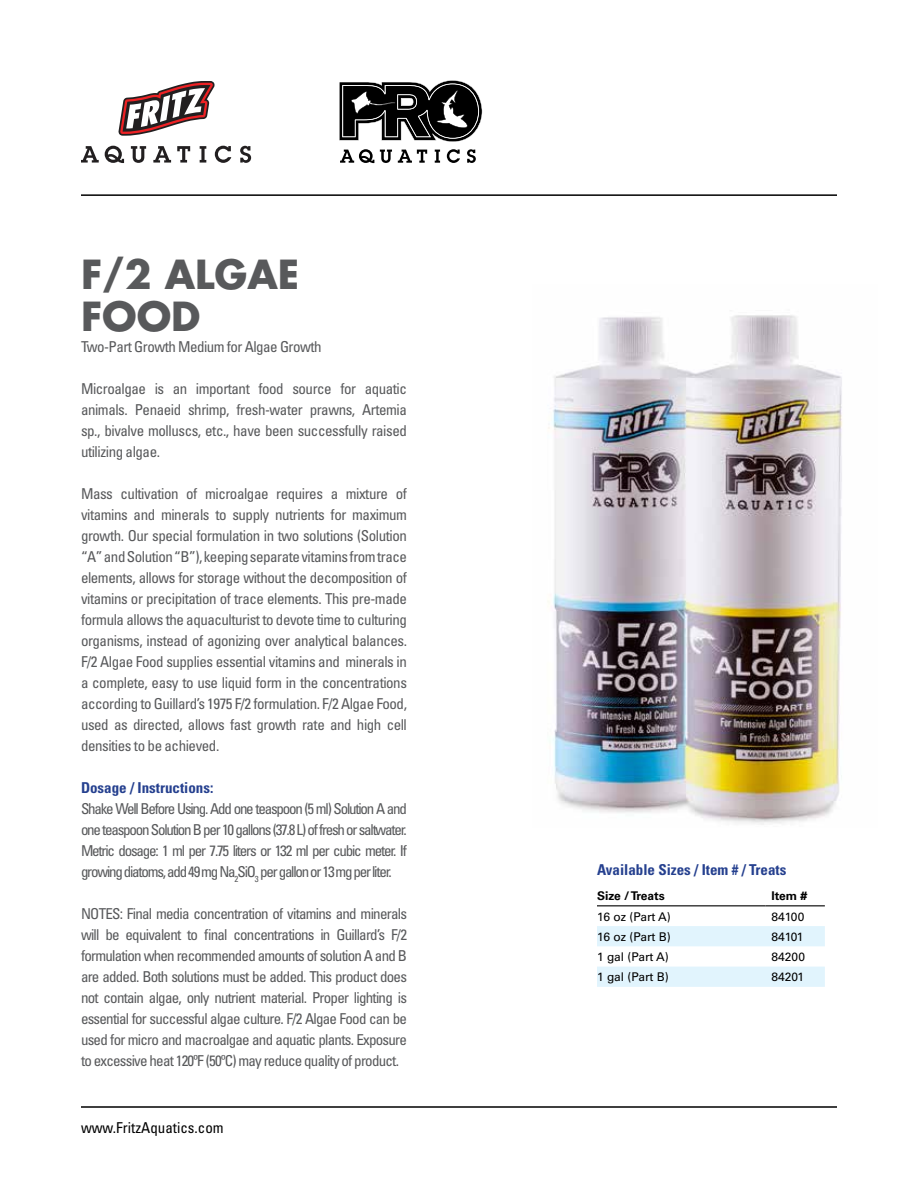
<style>
.page{position:relative;width:918px;height:1188px;background:#fff}
.page>*{position:absolute;margin:0;border:0;box-sizing:border-box;transform-origin:0 0}
.t1{font:700 39px/42px "Futura";color:#58595b}
.t2{font:condensed 15px/21px "Univers";letter-spacing:-.035em;color:#58595b;text-align:justify}
.t3{font:700 condensed 15px "Univers";color:#25408f}
.t4{font:condensed 15px "Univers";color:#000}
.t5{font:12px "Univers";color:#000}
.t6{font:700 12px "Univers";color:#000}
</style>
<div class="page">
<hr style="left:81px;top:1106px;width:756px;height:2px;background:#000">
<hr style="left:81px;top:194px;width:756px;height:2px;background:#000">
<svg style="left:118px;top:81px;width:97px;height:55px"></svg>
<svg style="left:81px;top:146px;width:18px;height:17px"></svg>
<svg style="left:105px;top:146px;width:19px;height:17px"></svg>
<svg style="left:131px;top:146px;width:15px;height:17px"></svg>
<svg style="left:153px;top:146px;width:18px;height:17px"></svg>
<svg style="left:177px;top:146px;width:13px;height:17px"></svg>
<svg style="left:200px;top:146px;width:6px;height:17px"></svg>
<svg style="left:215px;top:146px;width:16px;height:17px"></svg>
<svg style="left:240px;top:146px;width:11px;height:17px"></svg>
<img style="left:548px;top:315px;width:294px;height:510px">
<svg style="left:339px;top:80px;width:143px;height:62px"></svg>
<svg style="left:340px;top:149px;width:34px;height:14px"></svg>
<svg style="left:380px;top:150px;width:12px;height:13px"></svg>
<svg style="left:398px;top:150px;width:29px;height:13px"></svg>
<svg style="left:435px;top:150px;width:5px;height:13px"></svg>
<svg style="left:447px;top:149px;width:13px;height:14px"></svg>
<svg style="left:467px;top:149px;width:9px;height:14px"></svg>
<svg style="left:597px;top:926px;width:228px;height:61px"></svg>
<hr style="left:597px;top:905px;width:168px;height:1px;background:#000">
<hr style="left:765px;top:905px;width:60px;height:1px;background:#000">
<h1 class="t1" style="left:81px;top:253px;width:220px">F/2 ALGAE<br>FOOD</h1>
<p class="t2" style="left:81px;top:336px;width:242px">Two-Part Growth Medium for Algae Growth</p>
<p class="t2" style="left:81px;top:378px;width:328px">Microalgae is an important food source for aquatic animals. Penaeid shrimp, fresh-water prawns, Artemia sp., bivalve molluscs, etc., have been successfully raised utilizing algae.</p>
<p class="t2" style="left:81px;top:483px;width:328px">Mass cultivation of microalgae requires a mixture of vitamins and minerals to supply nutrients for maximum growth. Our special formulation in two solutions (Solution “A” and Solution “B”), keeping separate vitamins from trace elements, allows for storage without the decomposition of vitamins or precipitation of trace elements. This pre-made formula allows the aquaculturist to devote time to culturing organisms, instead of agonizing over analytical balances.<br>F/2 Algae Food supplies essential vitamins and minerals in a complete, easy to use liquid form in the concentrations according to Guillard’s 1975 F/2 formulation. F/2 Algae Food, used as directed, allows fast growth rate and high cell densities to be achieved.</p>
<p class="t3" style="left:81px;top:779px;width:134px">Dosage / Instructions:</p>
<p class="t2" style="left:81px;top:798px;width:328px">Shake Well Before Using. Add one teaspoon (5 ml) Solution A and one teaspoon Solution B per 10 gallons (37.8 L) of fresh or saltwater.<br>Metric dosage: 1 ml per 7.75 liters or 132 ml per cubic meter. If growing diatoms, add 49 mg Na<sub>2</sub>SiO<sub>3</sub> per gallon or 13 mg per liter.</p>
<p class="t2" style="left:81px;top:903px;width:328px">NOTES: Final media concentration of vitamins and minerals will be equivalent to final concentrations in Guillard’s F/2 formulation when recommended amounts of solution A and B are added. Both solutions must be added. This product does not contain algae, only nutrient material. Proper lighting is essential for successful algae culture. F/2 Algae Food can be used for micro and macroalgae and aquatic plants. Exposure to excessive heat 120ºF (50ºC) may reduce quality of product.</p>
<p class="t4" style="left:81px;top:1118px;width:144px">www.FritzAquatics.com</p>
<p class="t3" style="left:597px;top:860px;width:191px">Available Sizes / Item # / Treats</p>
<p class="t6" style="left:597px;top:889px;width:69px">Size / Treats</p>
<p class="t6" style="left:771px;top:889px;width:37px">Item #</p>
<p class="t5" style="left:597px;top:909px;width:75px">16 oz (Part A)</p>
<p class="t5" style="left:771px;top:909px;width:35px">84100</p>
<p class="t5" style="left:597px;top:929px;width:75px">16 oz (Part B)</p>
<p class="t5" style="left:771px;top:929px;width:34px">84101</p>
<p class="t5" style="left:597px;top:950px;width:73px">1 gal (Part A)</p>
<p class="t5" style="left:771px;top:950px;width:35px">84200</p>
<p class="t5" style="left:597px;top:970px;width:73px">1 gal (Part B)</p>
<p class="t5" style="left:771px;top:970px;width:34px">84201</p>
</div>
